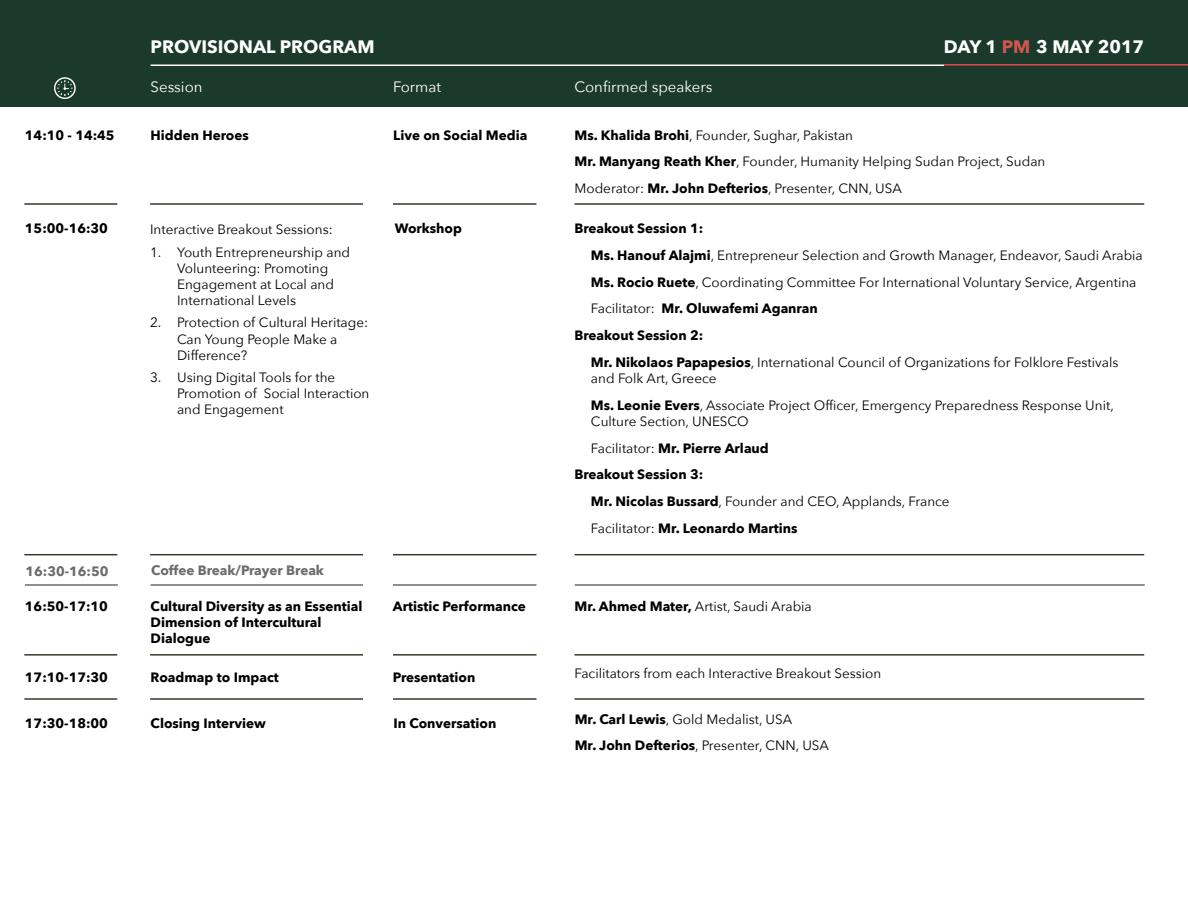
<style>
.page{position:relative;width:1188px;height:918px;background:#fff}
.page>*{position:absolute;margin:0;border:0;box-sizing:border-box;transform-origin:0 0}
.t1{font:700 18px "Avenir Next";color:#fff}
.t2{font:15px "Avenir Next";color:#fff}
.t3{font:13.5px/16.2px "Avenir Next";color:#000}
.t4{font:700 13.5px/16.2px "Avenir Next";color:#000}
.t5{font:700 13.5px "Avenir Next";color:#6a6b6d}
.s1{color:#d0564f}
.s2{font-weight:700}
.s3{font-weight:400}
</style>
<div class="page">
<div style="left:0;top:0;width:1188px;height:106px;background:#1c3a2c"></div>
<hr style="left:151px;top:64px;width:1037px;height:2px;background:#fff">
<svg style="left:54px;top:77px;width:22px;height:22px"></svg>
<hr style="left:25px;top:584px;width:93px;height:2px;background:#6a6b6d">
<hr style="left:151px;top:584px;width:212px;height:2px;background:#6a6b6d">
<hr style="left:393px;top:584px;width:144px;height:2px;background:#6a6b6d">
<hr style="left:575px;top:584px;width:570px;height:2px;background:#6a6b6d">
<hr style="left:944px;top:64px;width:244px;height:2px;background:#c1272f">
<hr style="left:24px;top:203px;width:93px;height:2px;background:#353c29">
<hr style="left:24px;top:554px;width:93px;height:1px;background:#353c29">
<hr style="left:24px;top:654px;width:93px;height:2px;background:#353c29">
<hr style="left:24px;top:698px;width:93px;height:2px;background:#353c29">
<hr style="left:150px;top:203px;width:213px;height:2px;background:#353c29">
<hr style="left:150px;top:554px;width:213px;height:1px;background:#353c29">
<hr style="left:150px;top:654px;width:213px;height:2px;background:#353c29">
<hr style="left:150px;top:698px;width:213px;height:2px;background:#353c29">
<hr style="left:393px;top:203px;width:144px;height:2px;background:#353c29">
<hr style="left:393px;top:554px;width:144px;height:1px;background:#353c29">
<hr style="left:393px;top:654px;width:144px;height:2px;background:#353c29">
<hr style="left:393px;top:698px;width:144px;height:2px;background:#353c29">
<hr style="left:574px;top:203px;width:570px;height:2px;background:#353c29">
<hr style="left:574px;top:554px;width:570px;height:1px;background:#353c29">
<hr style="left:574px;top:654px;width:570px;height:2px;background:#353c29">
<hr style="left:574px;top:698px;width:570px;height:2px;background:#353c29">
<p class="t4" style="left:25px;top:126px;width:91px">14:10 - 14:45</p>
<p class="t4" style="left:25px;top:220px;width:85px">15:00-16:30</p>
<h1 class="t1" style="left:151px;top:31px;width:225px">PROVISIONAL PROGRAM</h1>
<p class="t2" style="left:151px;top:74px;width:53px">Session</p>
<p class="t2" style="left:393px;top:74px;width:50px">Format</p>
<p class="t2" style="left:575px;top:74px;width:139px">Confirmed speakers</p>
<h1 class="t1" style="left:944px;top:31px;width:202px">DAY 1 <span class="s1">PM</span> 3 MAY 2017</h1>
<p class="t4" style="left:151px;top:126px;width:100px">Hidden Heroes</p>
<p class="t4" style="left:393px;top:127px;width:136px">Live on Social Media</p>
<p class="t3" style="left:150px;top:221px;width:184px">Interactive Breakout Sessions:</p>
<p class="t3" style="left:177px;top:243px;width:175px;text-indent:-27px">1. Youth Entrepreneurship and<br>Volunteering: Promoting<br>Engagement at Local and<br>International Levels</p>
<p class="t3" style="left:177px;top:314px;width:193px;text-indent:-27px">2. Protection of Cultural Heritage:<br>Can Young People Make a<br>Difference?</p>
<p class="t3" style="left:177px;top:369px;width:194px;text-indent:-27px">3. Using Digital Tools for the<br>Promotion of Social Interaction and Engagement</p>
<p class="t4" style="left:395px;top:220px;width:69px">Workshop</p>
<p class="t3" style="left:574px;top:121px;width:472px;line-height:26.7px"><span class="s2">Ms. Khalida Brohi</span>, Founder, Sughar, Pakistan<br><span class="s2">Mr. Manyang Reath Kher</span>, Founder, Humanity Helping Sudan Project, Sudan<br>Moderator: <span class="s2">Mr. John Defterios</span>, Presenter, CNN, USA</p>
<p class="t4" style="left:574px;top:220px;width:130px">Breakout Session 1:</p>
<p class="t3" style="left:591px;top:247px;width:553px"><span class="s2">Ms. Hanouf Alajmi</span>, Entrepreneur Selection and Growth Manager, Endeavor, Saudi Arabia</p>
<p class="t3" style="left:591px;top:273px;width:547px"><span class="s2">Ms. Rocio Ruete</span>, Coordinating Committee For International Voluntary Service, Argentina</p>
<p class="t4" style="left:591px;top:300px;width:228px"><span class="s3">Facilitator:</span> Mr. Oluwafemi Aganran</p>
<p class="t4" style="left:574px;top:327px;width:130px">Breakout Session 2:</p>
<p class="t3" style="left:591px;top:353px;width:529px"><span class="s2">Mr. Nikolaos Papapesios</span>, International Council of Organizations for Folklore Festivals</p>
<p class="t3" style="left:591px;top:364px;width:524px;line-height:26.7px">and Folk Art, Greece<br><span class="s2">Ms. Leonie Evers</span>, Associate Project Officer, Emergency Preparedness Response Unit,</p>
<p class="t3" style="left:591px;top:413px;width:159px">Culture Section, UNESCO</p>
<p class="t4" style="left:591px;top:440px;width:179px"><span class="s3">Facilitator:</span> Mr. Pierre Arlaud</p>
<p class="t4" style="left:574px;top:466px;width:130px">Breakout Session 3:</p>
<p class="t3" style="left:591px;top:493px;width:360px"><span class="s2">Mr. Nicolas Bussard</span>, Founder and CEO, Applands, France</p>
<p class="t4" style="left:591px;top:520px;width:208px"><span class="s3">Facilitator:</span> Mr. Leonardo Martins</p>
<p class="t5" style="left:25px;top:559px;width:85px">16:30-16:50</p>
<p class="t5" style="left:151px;top:559px;width:174px">Coffee Break/Prayer Break</p>
<p class="t4" style="left:25px;top:598px;width:85px">16:50-17:10</p>
<p class="t4" style="left:25px;top:669px;width:85px">17:10-17:30</p>
<p class="t4" style="left:25px;top:715px;width:85px">17:30-18:00</p>
<p class="t4" style="left:151px;top:598px;width:213px">Cultural Diversity as an Essential<br>Dimension of Intercultural<br>Dialogue</p>
<p class="t4" style="left:151px;top:669px;width:130px">Roadmap to Impact</p>
<p class="t4" style="left:151px;top:715px;width:117px">Closing Interview</p>
<p class="t4" style="left:393px;top:598px;width:135px">Artistic Performance</p>
<p class="t4" style="left:393px;top:669px;width:84px">Presentation</p>
<p class="t4" style="left:394px;top:715px;width:104px">In Conversation</p>
<p class="t3" style="left:574px;top:597px;width:239px"><span class="s2">Mr. Ahmed Mater,</span> Artist, Saudi Arabia</p>
<p class="t3" style="left:574px;top:664px;width:308px">Facilitators from each Interactive Breakout Session</p>
<p class="t3" style="left:575px;top:705px;width:256px;line-height:26.7px"><span class="s2">Mr. Carl Lewis</span>, Gold Medalist, USA<br><span class="s2">Mr. John Defterios</span>, Presenter, CNN, USA</p>
</div>
